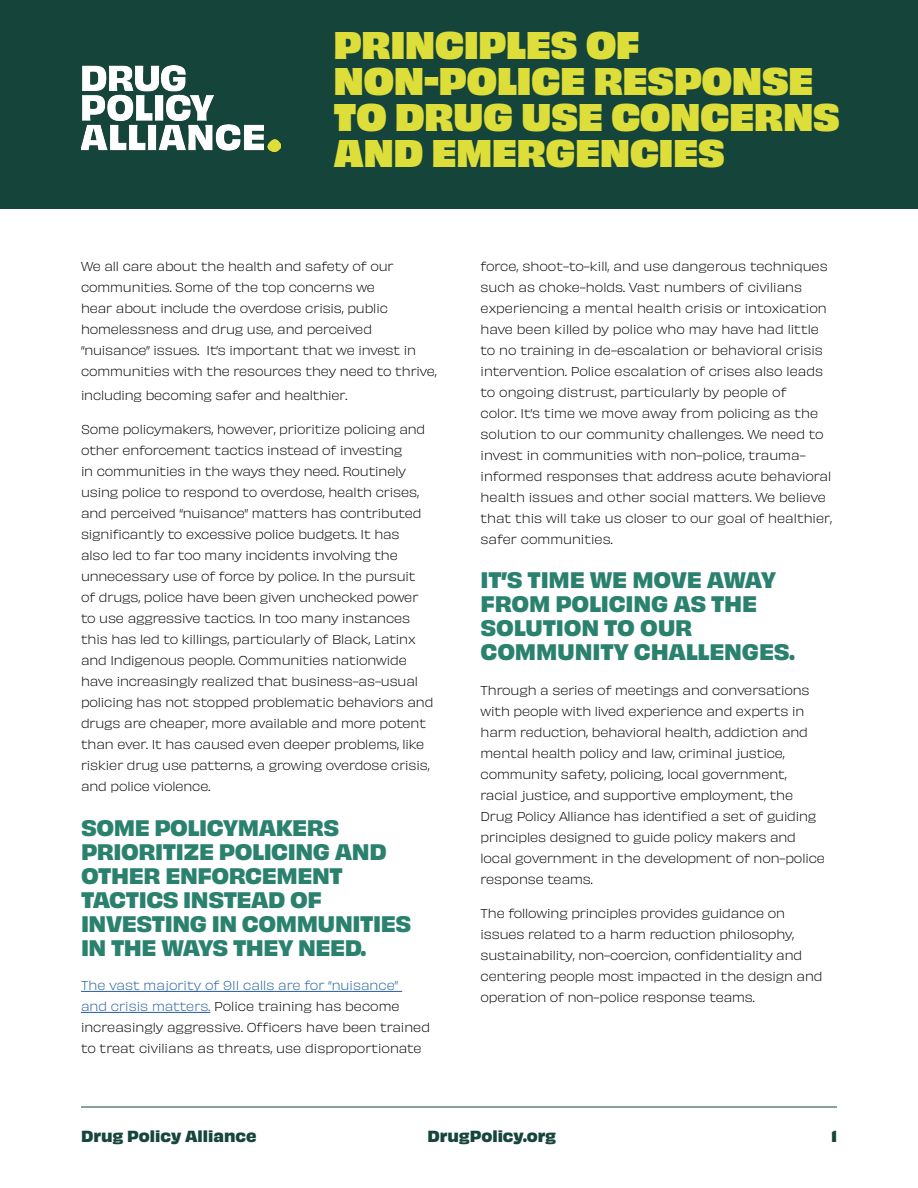
<style>
.page{position:relative;width:918px;height:1188px;background:#fff}
.page>*{position:absolute;margin:0;border:0;box-sizing:border-box;transform-origin:0 0}
.t1{font:36px/36px "Obviously Blck";color:#dede3b}
.t2{font:700 21px/24px "Obviously";letter-spacing:-.02em;color:#2a816e}
.t3{font:700 15px "Obviously";color:#16453b}
.t4{font:12px/21px "Obviously Lght";letter-spacing:-.01em;color:#000}
.s1{color:#215e9e}
</style>
<div class="page">
<hr style="left:81px;top:1107px;width:756px;height:1px;background:#15443a">
<div style="left:0;top:0;width:918px;height:208px;background:#15443a"></div>
<hr style="left:81px;top:991px;width:321px;height:1px;background:#215e9e">
<hr style="left:81px;top:1012px;width:129px;height:1px;background:#215e9e">
<img style="left:81px;top:66px;width:200px;height:85px">
<h1 class="t1" style="left:334px;top:23px;width:507px">PRINCIPLES OF<br>NON-POLICE RESPONSE<br>TO DRUG USE CONCERNS<br>AND EMERGENCIES</h1>
<p class="t4" style="left:81px;top:255px;width:357px">We all care about the health and safety of our communities. Some of the top concerns we<br>hear about include the overdose crisis, public homelessness and drug use, and perceived “nuisance” issues. It’s important that we invest in communities with the resources they need to thrive,</p>
<p class="t4" style="left:81px;top:384px;width:268px">including becoming safer and healthier.</p>
<p class="t4" style="left:81px;top:418px;width:354px">Some policymakers, however, prioritize policing and other enforcement tactics instead of investing<br>in communities in the ways they need. Routinely using police to respond to overdose, health crises, and perceived “nuisance” matters has contributed significantly to excessive police budgets. It has<br>also led to far too many incidents involving the unnecessary use of force by police. In the pursuit<br>of drugs, police have been given unchecked power to use aggressive tactics. In too many instances this has led to killings, particularly of Black, Latinx and Indigenous people. Communities nationwide have increasingly realized that business-as-usual policing has not stopped problematic behaviors and drugs are cheaper, more available and more potent than ever. It has caused even deeper problems, like riskier drug use patterns, a growing overdose crisis, and police violence.</p>
<h2 class="t2" style="left:81px;top:814px;width:332px">SOME POLICYMAKERS<br>PRIORITIZE POLICING AND<br>OTHER ENFORCEMENT<br>TACTICS INSTEAD OF<br>INVESTING IN COMMUNITIES<br>IN THE WAYS THEY NEED.</h2>
<p class="t4" style="left:81px;top:974px;width:351px"><span class="s1">The vast majority of 911 calls are for “nuisance”<br>and crisis matters.</span> Police training has become increasingly aggressive. Officers have been trained to treat civilians as threats, use disproportionate</p>
<p class="t4" style="left:481px;top:255px;width:353px">force, shoot-to-kill, and use dangerous techniques such as choke-holds. Vast numbers of civilians experiencing a mental health crisis or intoxication have been killed by police who may have had little to no training in de-escalation or behavioral crisis intervention. Police escalation of crises also leads to ongoing distrust, particularly by people of<br>color. It’s time we move away from policing as the solution to our community challenges. We need to invest in communities with non-police, trauma&shy;informed responses that address acute behavioral health issues and other social matters. We believe that this will take us closer to our goal of healthier, safer communities.</p>
<h2 class="t2" style="left:481px;top:566px;width:316px">IT’S TIME WE MOVE AWAY<br>FROM POLICING AS THE<br>SOLUTION TO OUR<br>COMMUNITY CHALLENGES.</h2>
<p class="t4" style="left:481px;top:679px;width:346px">Through a series of meetings and conversations with people with lived experience and experts in harm reduction, behavioral health, addiction and mental health policy and law, criminal justice, community safety, policing, local government, racial justice, and supportive employment, the Drug Policy Alliance has identified a set of guiding principles designed to guide policy makers and local government in the development of non-police response teams.</p>
<p class="t4" style="left:481px;top:902px;width:343px">The following principles provides guidance on issues related to a harm reduction philosophy, sustainability, non-coercion, confidentiality and centering people most impacted in the design and operation of non-police response teams.</p>
<p class="t3" style="left:81px;top:1124px;width:177px">Drug Policy Alliance</p>
<p class="t3" style="left:427px;top:1124px;width:130px">DrugPolicy.org</p>
<p class="t3" style="left:831px;top:1124px;width:7px">1</p>
</div>
